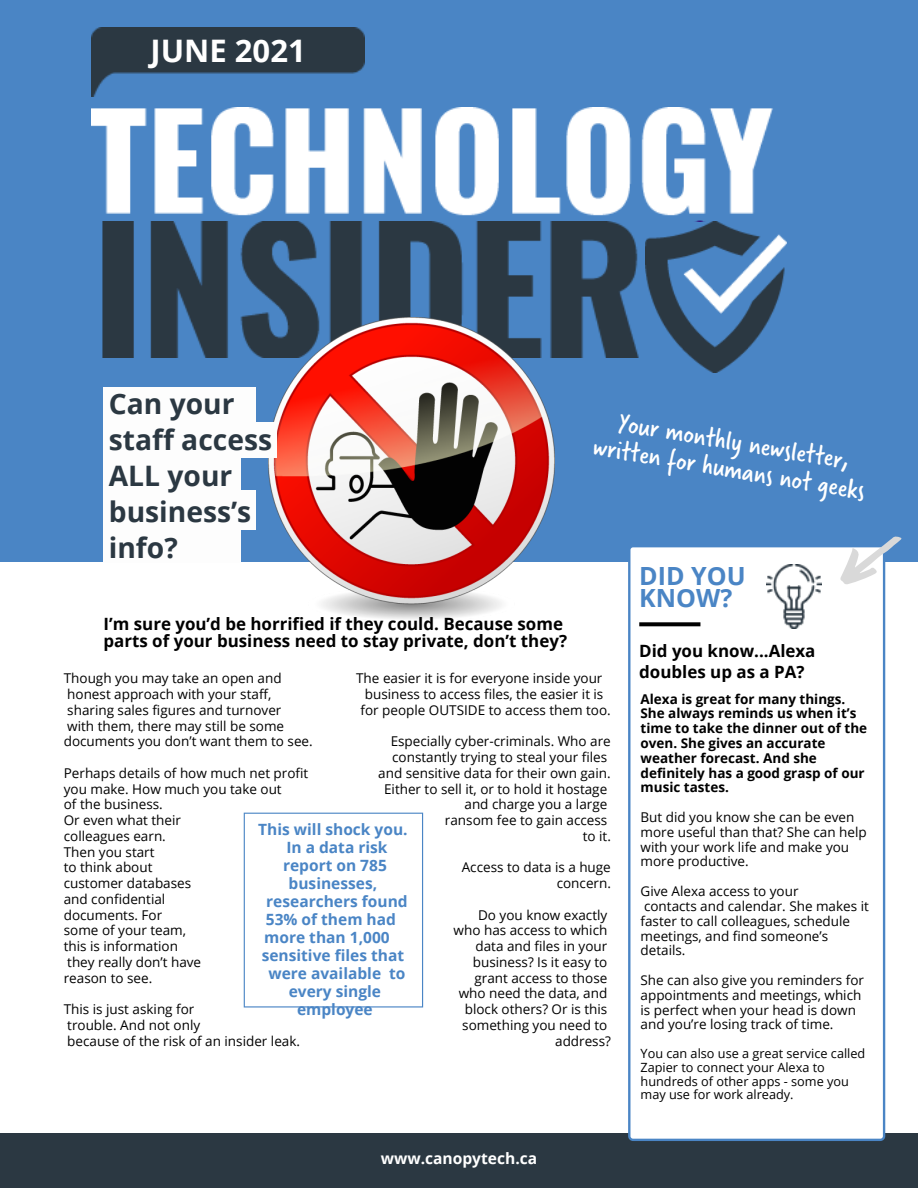
<style>
.page{position:relative;width:918px;height:1188px;background:#fff}
.page>*{position:absolute;margin:0;border:0;box-sizing:border-box;transform-origin:0 0}
.t1{font:700 31.05px "Open Sans";color:#fff}
.t2{font:28.5px/27.5px "Verveine";color:#fff;text-align:center}
.t3{font:700 28.2px/36px "Open Sans";color:#2b3842}
.t4{font:700 25.05px/22.2px "Open Sans";color:#4a85c5}
.t5{font:700 16.95px/17px "Open Sans";color:#000}
.t6{font:700 15.6px "Open Sans";color:#fff}
.t7{font:700 15.45px/18px "Open Sans";color:#4a85c5;text-align:center}
.t8{font:13.5px/15.8px "Open Sans";color:#000}
.t9{font:700 13.5px/14.9px "Open Sans";color:#000}
.t10{font:12.75px/13.8px "Open Sans";color:#000}
</style>
<div class="page">
<div style="left:0;top:0;width:918px;height:562px;background:#4a85c5"></div>
<div style="left:0;top:1133px;width:918px;height:55px;background:#2b3842"></div>
<svg style="left:628px;top:547px;width:257px;height:594px"></svg>
<svg style="left:639px;top:622px;width:61px;height:4px"></svg>
<img style="left:92px;top:107px;width:681px;height:115px">
<img style="left:92px;top:27px;width:272px;height:70px">
<img style="left:102px;top:222px;width:537px;height:136px">
<img style="left:646px;top:222px;width:140px;height:150px">
<div style="left:104px;top:387px;width:152px;height:39px;background:#fdfdfd"></div>
<img style="left:269px;top:318px;width:285px;height:301px">
<div style="left:104px;top:423px;width:173px;height:35px;background:#fdfdfd"></div>
<div style="left:104px;top:458px;width:137px;height:32px;background:#fdfdfd"></div>
<div style="left:104px;top:490px;width:152px;height:40px;background:#fdfdfd"></div>
<div style="left:104px;top:524px;width:137px;height:39px;background:#fdfdfd"></div>
<img style="left:766px;top:564px;width:55px;height:64px">
<svg style="left:829px;top:536px;width:73px;height:56px"></svg>
<svg style="left:244px;top:813px;width:179px;height:195px"></svg>
<p class="t1" style="left:151px;top:29px;width:157px">JUNE 2021</p>
<p class="t3" style="left:109px;top:385px;width:165px">Can your staff access<br>ALL your business’s info?</p>
<p class="t2" style="left:600px;top:406px;width:277px;rotate:9deg">Your monthly newsletter, written for humans not geeks</p>
<p class="t4" style="left:639px;top:564px;width:108px">DID YOU<br>KNOW?</p>
<p class="t5" style="left:104px;top:615px;width:465px">I’m sure you’d be horrified if they could. Because some parts of your business need to stay private, don’t they?</p>
<p class="t8" style="left:356px;top:670px;width:248px">The easier it is for everyone inside your</p>
<p class="t8" style="left:361px;top:686px;width:252px;text-align:center">business to access files, the easier it is for people OUTSIDE to access them too.</p>
<p class="t8" style="left:391px;top:733px;width:222px">Especially cyber-criminals. Who are constantly trying to steal your files</p>
<p class="t8" style="left:378px;top:765px;width:234px;text-align:center">and sensitive data for their own gain.<br>Either to sell it, or to hold it hostage</p>
<p class="t8" style="left:465px;top:796px;width:144px">and charge you a large</p>
<p class="t8" style="left:445px;top:812px;width:164px">ransom fee to gain access</p>
<p class="t8" style="left:583px;top:828px;width:30px">to it.</p>
<p class="t8" style="left:462px;top:859px;width:151px">Access to data is a huge</p>
<p class="t8" style="left:557px;top:875px;width:56px">concern.</p>
<p class="t8" style="left:478px;top:906px;width:131px">Do you know exactly</p>
<p class="t8" style="left:454px;top:922px;width:155px">who has access to which</p>
<p class="t8" style="left:475px;top:938px;width:133px">data and files in your</p>
<p class="t8" style="left:473px;top:954px;width:136px">business? Is it easy to</p>
<p class="t8" style="left:475px;top:969px;width:134px">grant access to those</p>
<p class="t8" style="left:459px;top:985px;width:150px">who need the data, and</p>
<p class="t8" style="left:465px;top:1001px;width:144px">block others? Or is this</p>
<p class="t8" style="left:462px;top:1017px;width:147px">something you need to</p>
<p class="t8" style="left:555px;top:1032px;width:57px">address?</p>
<p class="t8" style="left:64px;top:670px;width:250px">Though you may take an open and honest approach with your staff, sharing sales figures and turnover<br>with them, there may still be some documents you don’t want them to see.</p>
<p class="t8" style="left:64px;top:765px;width:246px">Perhaps details of how much net profit you make. How much you take out<br>of the business.<br>Or even what their<br>colleagues earn.<br>Then you start<br>to think about<br>customer databases<br>and confidential<br>documents. For<br>some of your team,<br>this is information<br>they really don’t have<br>reason to see.</p>
<p class="t8" style="left:64px;top:1001px;width:238px">This is just asking for<br>trouble. And not only<br>because of the risk of an insider leak.</p>
<p class="t7" style="left:258px;top:820px;width:151px">This will shock you.<br>In a data risk report on 785 businesses, researchers found<br>53% of them had</p>
<p class="t7" style="left:264px;top:928px;width:127px">more than 1,000</p>
<p class="t7" style="left:262px;top:946px;width:144px">sensitive files that</p>
<p class="t7" style="left:268px;top:964px;width:139px">were available to</p>
<p class="t7" style="left:289px;top:982px;width:94px">every single</p>
<p class="t7" style="left:297px;top:1000px;width:77px">employee</p>
<p class="t6" style="left:381px;top:1147px;width:158px">www.canopytech.ca</p>
<p class="t5" style="left:639px;top:640px;width:178px;line-height:21.1px">Did you know...Alexa doubles up as a PA?</p>
<p class="t9" style="left:641px;top:691px;width:228px">Alexa is great for many things.<br>She always reminds us when it’s time to take the dinner out of the oven. She gives an accurate weather forecast. And she definitely has a good grasp of our music tastes.</p>
<p class="t8" style="left:641px;top:809px;width:228px;line-height:14.9px">But did you know she can be even more useful than that? She can help with your work life and make you more productive.</p>
<p class="t8" style="left:641px;top:883px;width:230px;line-height:14.9px">Give Alexa access to your<br>contacts and calendar. She makes it faster to call colleagues, schedule meetings, and find someone’s details.</p>
<p class="t8" style="left:641px;top:972px;width:225px;line-height:14.9px">She can also give you reminders for appointments and meetings, which is perfect when your head is down and you’re losing track of time.</p>
<p class="t10" style="left:641px;top:1046px;width:226px">You can also use a great service called<br>Zapier to connect your Alexa to hundreds of other apps - some you may use for work already.</p>
</div>
